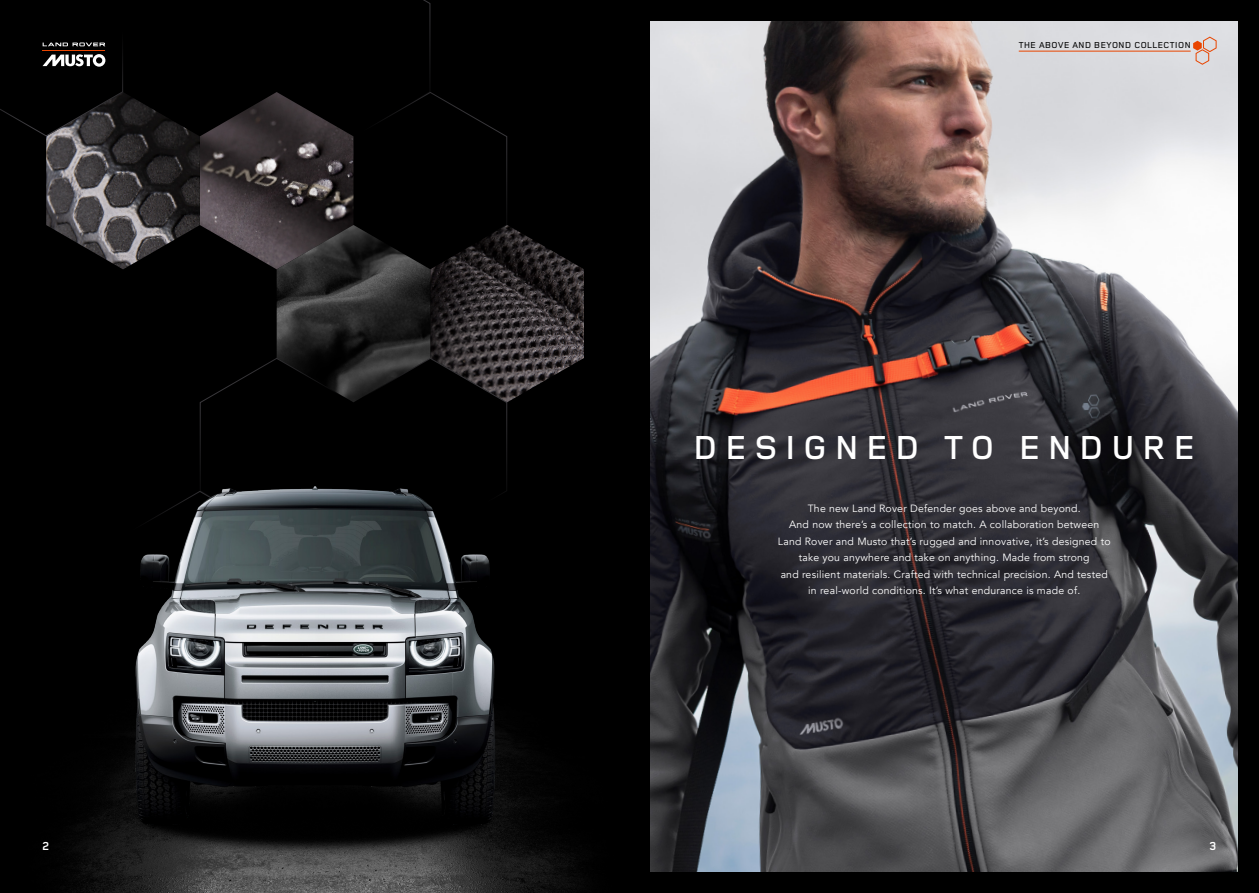
<style>
.page{position:relative;width:1259px;height:893px;background:#000}
.page>*{position:absolute;margin:0;border:0;box-sizing:border-box;transform-origin:0 0}
.t1{font:600 34.5px "Land Rover";letter-spacing:.25em;color:#fff}
.t2{font:700 12px "Land Rover";color:#fff}
.t3{font:10.5px/16.5px "Avenir";letter-spacing:.02em;color:#fff;text-align:center}
.t4{font:500 9px "Land Rover";letter-spacing:.06em;color:#000}
</style>
<div class="page">
<img style="left:70px;top:270px;width:511px;height:623px">
<img style="left:651px;top:21px;width:586px;height:851px">
<img style="left:46px;top:92px;width:230px;height:177px">
<svg style="left:276px;top:0;width:232px;height:270px"></svg>
<img style="left:277px;top:225px;width:307px;height:177px">
<svg style="left:123px;top:357px;width:385px;height:312px"></svg>
<svg style="left:1193px;top:36px;width:23px;height:29px"></svg>
<hr style="left:1018px;top:51px;width:172px;height:1px;background:#e94500">
<svg style="left:0;top:42px;width:124px;height:95px"></svg>
<p class="t2" style="left:43px;top:838px;width:8px">2</p>
<p class="t4" style="left:1018px;top:39px;width:173px">THE ABOVE AND BEYOND COLLECTION</p>
<h1 class="t1" style="left:694px;top:423px;width:502px">DESIGNED TO ENDURE</h1>
<p class="t3" style="left:778px;top:500px;width:334px">The new Land Rover Defender goes above and beyond.<br>And now there’s a collection to match. A collaboration between Land Rover and Musto that’s rugged and innovative, it’s designed to take you anywhere and take on anything. Made from strong<br>and resilient materials. Crafted with technical precision. And tested in real-world conditions. It’s what endurance is made of.</p>
<p class="t2" style="left:1209px;top:838px;width:8px">3</p>
</div>
